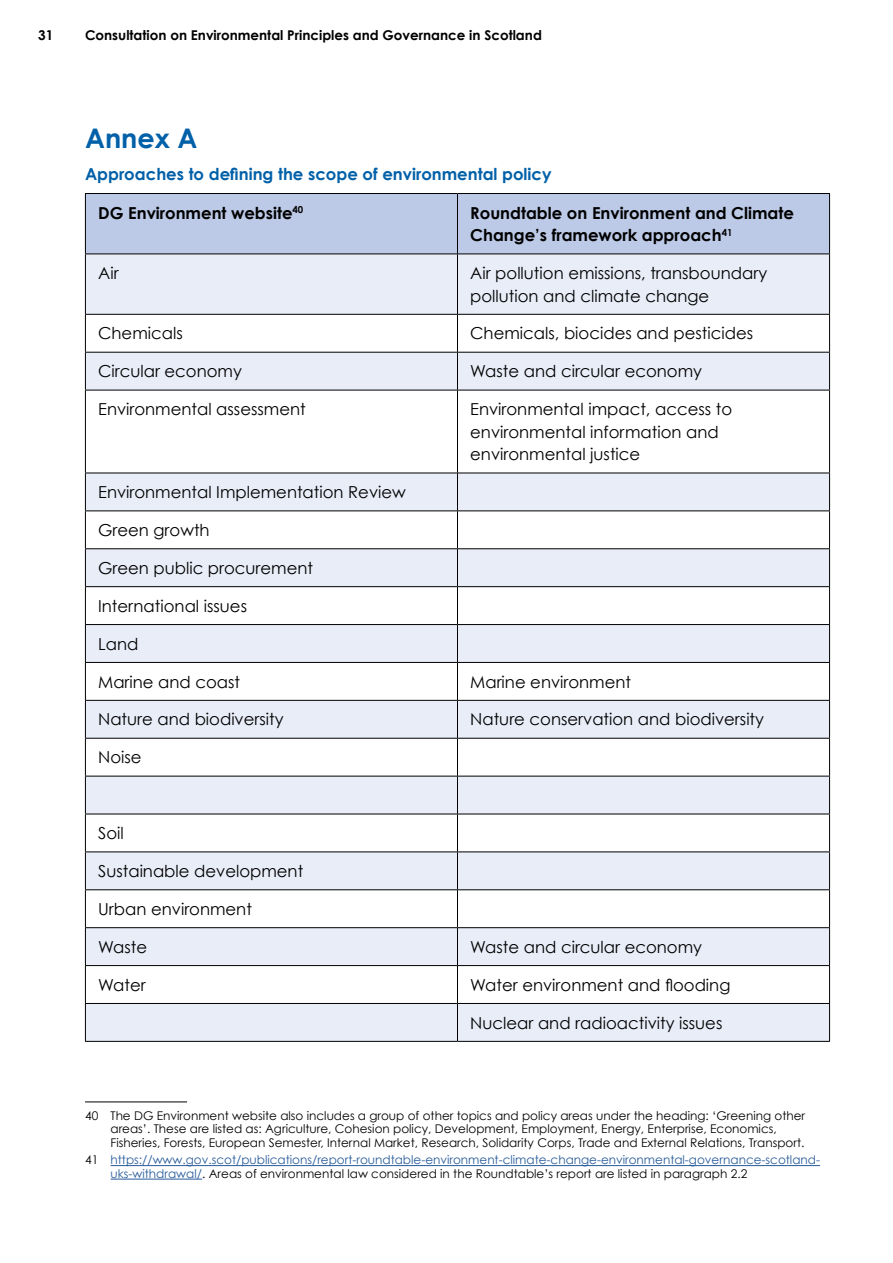
<style>
.page{position:relative;width:893px;height:1263px;background:#fff}
.page>*{position:absolute;margin:0;border:0;box-sizing:border-box;transform-origin:0 0}
.t1{font:700 27px "Century Gothic";color:#0060a8}
.t2{font:16.5px/22.5px "Century Gothic";color:#000}
.t3{font:700 16.5px/22.5px "Century Gothic";color:#000}
.t4{font:700 16.5px "Century Gothic";color:#0060a8}
.t5{font:700 13.5px "Century Gothic";color:#000}
.t6{font:12px/13.5px "Century Gothic";color:#000}
.t7{font:12px/13.5px "Century Gothic";color:#275b9b}
.s1{color:#000}
</style>
<div class="page">
<div style="left:86px;top:194px;width:743px;height:60px;background:#bccae7"></div>
<div style="left:86px;top:255px;width:743px;height:786px;background:#e9edf8"></div>
<svg style="left:86px;top:315px;width:743px;height:688px"></svg>
<hr style="left:85px;top:193px;width:372px;height:1px;background:#000">
<hr style="left:85px;top:194px;width:1px;height:60px;background:#000">
<hr style="left:457px;top:193px;width:373px;height:1px;background:#000">
<hr style="left:457px;top:194px;width:1px;height:60px;background:#000">
<hr style="left:829px;top:194px;width:1px;height:60px;background:#000">
<hr style="left:85px;top:254px;width:372px;height:1px;background:#000">
<hr style="left:85px;top:254px;width:1px;height:60px;background:#000">
<hr style="left:457px;top:254px;width:373px;height:1px;background:#000">
<hr style="left:457px;top:254px;width:1px;height:60px;background:#000">
<hr style="left:829px;top:254px;width:1px;height:60px;background:#000">
<hr style="left:85px;top:314px;width:372px;height:1px;background:#000">
<hr style="left:85px;top:315px;width:1px;height:37px;background:#000">
<hr style="left:457px;top:314px;width:373px;height:1px;background:#000">
<hr style="left:457px;top:315px;width:1px;height:37px;background:#000">
<hr style="left:829px;top:315px;width:1px;height:37px;background:#000">
<hr style="left:85px;top:352px;width:372px;height:1px;background:#000">
<hr style="left:85px;top:353px;width:1px;height:37px;background:#000">
<hr style="left:457px;top:352px;width:373px;height:1px;background:#000">
<hr style="left:457px;top:353px;width:1px;height:37px;background:#000">
<hr style="left:829px;top:353px;width:1px;height:37px;background:#000">
<hr style="left:85px;top:390px;width:372px;height:1px;background:#000">
<hr style="left:85px;top:390px;width:1px;height:83px;background:#000">
<hr style="left:457px;top:390px;width:373px;height:1px;background:#000">
<hr style="left:457px;top:390px;width:1px;height:83px;background:#000">
<hr style="left:829px;top:390px;width:1px;height:83px;background:#000">
<hr style="left:85px;top:473px;width:372px;height:1px;background:#000">
<hr style="left:85px;top:473px;width:1px;height:37px;background:#000">
<hr style="left:457px;top:473px;width:373px;height:1px;background:#000">
<hr style="left:457px;top:473px;width:1px;height:37px;background:#000">
<hr style="left:829px;top:473px;width:1px;height:37px;background:#000">
<hr style="left:85px;top:510px;width:372px;height:1px;background:#000">
<hr style="left:85px;top:511px;width:1px;height:37px;background:#000">
<hr style="left:457px;top:510px;width:373px;height:1px;background:#000">
<hr style="left:457px;top:511px;width:1px;height:37px;background:#000">
<hr style="left:829px;top:511px;width:1px;height:37px;background:#000">
<hr style="left:85px;top:548px;width:372px;height:1px;background:#000">
<hr style="left:85px;top:549px;width:1px;height:37px;background:#000">
<hr style="left:457px;top:548px;width:373px;height:1px;background:#000">
<hr style="left:457px;top:549px;width:1px;height:37px;background:#000">
<hr style="left:829px;top:549px;width:1px;height:37px;background:#000">
<hr style="left:85px;top:586px;width:372px;height:1px;background:#000">
<hr style="left:85px;top:587px;width:1px;height:37px;background:#000">
<hr style="left:457px;top:586px;width:373px;height:1px;background:#000">
<hr style="left:457px;top:587px;width:1px;height:37px;background:#000">
<hr style="left:829px;top:587px;width:1px;height:37px;background:#000">
<hr style="left:85px;top:624px;width:372px;height:1px;background:#000">
<hr style="left:85px;top:625px;width:1px;height:37px;background:#000">
<hr style="left:457px;top:624px;width:373px;height:1px;background:#000">
<hr style="left:457px;top:625px;width:1px;height:37px;background:#000">
<hr style="left:829px;top:625px;width:1px;height:37px;background:#000">
<hr style="left:85px;top:662px;width:372px;height:1px;background:#000">
<hr style="left:85px;top:663px;width:1px;height:37px;background:#000">
<hr style="left:457px;top:662px;width:373px;height:1px;background:#000">
<hr style="left:457px;top:663px;width:1px;height:37px;background:#000">
<hr style="left:829px;top:663px;width:1px;height:37px;background:#000">
<hr style="left:85px;top:700px;width:372px;height:1px;background:#000">
<hr style="left:85px;top:701px;width:1px;height:37px;background:#000">
<hr style="left:457px;top:700px;width:373px;height:1px;background:#000">
<hr style="left:457px;top:701px;width:1px;height:37px;background:#000">
<hr style="left:829px;top:701px;width:1px;height:37px;background:#000">
<hr style="left:85px;top:738px;width:372px;height:1px;background:#000">
<hr style="left:85px;top:739px;width:1px;height:37px;background:#000">
<hr style="left:457px;top:738px;width:373px;height:1px;background:#000">
<hr style="left:457px;top:739px;width:1px;height:37px;background:#000">
<hr style="left:829px;top:739px;width:1px;height:37px;background:#000">
<hr style="left:85px;top:776px;width:372px;height:1px;background:#000">
<hr style="left:85px;top:776px;width:1px;height:38px;background:#000">
<hr style="left:457px;top:776px;width:373px;height:1px;background:#000">
<hr style="left:457px;top:776px;width:1px;height:38px;background:#000">
<hr style="left:829px;top:776px;width:1px;height:38px;background:#000">
<hr style="left:85px;top:814px;width:372px;height:1px;background:#000">
<hr style="left:85px;top:814px;width:1px;height:37px;background:#000">
<hr style="left:457px;top:814px;width:373px;height:1px;background:#000">
<hr style="left:457px;top:814px;width:1px;height:37px;background:#000">
<hr style="left:829px;top:814px;width:1px;height:37px;background:#000">
<hr style="left:85px;top:851px;width:372px;height:1px;background:#000">
<hr style="left:85px;top:852px;width:1px;height:37px;background:#000">
<hr style="left:457px;top:851px;width:373px;height:1px;background:#000">
<hr style="left:457px;top:852px;width:1px;height:37px;background:#000">
<hr style="left:829px;top:852px;width:1px;height:37px;background:#000">
<hr style="left:85px;top:889px;width:372px;height:1px;background:#000">
<hr style="left:85px;top:890px;width:1px;height:37px;background:#000">
<hr style="left:457px;top:889px;width:373px;height:1px;background:#000">
<hr style="left:457px;top:890px;width:1px;height:37px;background:#000">
<hr style="left:829px;top:890px;width:1px;height:37px;background:#000">
<hr style="left:85px;top:927px;width:372px;height:1px;background:#000">
<hr style="left:85px;top:928px;width:1px;height:37px;background:#000">
<hr style="left:457px;top:927px;width:373px;height:1px;background:#000">
<hr style="left:457px;top:928px;width:1px;height:37px;background:#000">
<hr style="left:829px;top:928px;width:1px;height:37px;background:#000">
<hr style="left:85px;top:965px;width:372px;height:1px;background:#000">
<hr style="left:85px;top:966px;width:1px;height:37px;background:#000">
<hr style="left:457px;top:965px;width:373px;height:1px;background:#000">
<hr style="left:457px;top:966px;width:1px;height:37px;background:#000">
<hr style="left:829px;top:966px;width:1px;height:37px;background:#000">
<hr style="left:85px;top:1003px;width:372px;height:1px;background:#000">
<hr style="left:85px;top:1004px;width:1px;height:37px;background:#000">
<hr style="left:457px;top:1003px;width:373px;height:1px;background:#000">
<hr style="left:457px;top:1004px;width:1px;height:37px;background:#000">
<hr style="left:829px;top:1004px;width:1px;height:37px;background:#000">
<hr style="left:85px;top:1041px;width:372px;height:1px;background:#000">
<hr style="left:457px;top:1041px;width:373px;height:1px;background:#000">
<hr style="left:85px;top:1101px;width:102px;height:1px;background:#000">
<hr style="left:111px;top:1165px;width:709px;height:1px;background:#275b9b">
<hr style="left:111px;top:1179px;width:91px;height:1px;background:#275b9b">
<p class="t5" style="left:38px;top:26px;width:17px">31</p>
<p class="t5" style="left:85px;top:26px;width:458px">Consultation on Environmental Principles and Governance in Scotland</p>
<h1 class="t1" style="left:85px;top:121px;width:114px">Annex A</h1>
<p class="t4" style="left:85px;top:164px;width:468px">Approaches to defining the scope of environmental policy</p>
<p class="t3" style="left:98px;top:201px;width:207px">DG Environment website<sup>40</sup></p>
<p class="t3" style="left:470px;top:201px;width:325px">Roundtable on Environment and Climate<br>Change’s framework approach<sup>41</sup></p>
<p class="t2" style="left:98px;top:262px;width:22px">Air</p>
<p class="t2" style="left:470px;top:262px;width:298px">Air pollution emissions, transboundary pollution and climate change</p>
<p class="t2" style="left:98px;top:322px;width:86px">Chemicals</p>
<p class="t2" style="left:470px;top:322px;width:284px">Chemicals, biocides and pesticides</p>
<p class="t2" style="left:98px;top:360px;width:145px">Circular economy</p>
<p class="t2" style="left:470px;top:360px;width:233px">Waste and circular economy</p>
<p class="t2" style="left:98px;top:398px;width:209px">Environmental assessment</p>
<p class="t2" style="left:470px;top:398px;width:263px">Environmental impact, access to environmental information and environmental justice</p>
<p class="t2" style="left:98px;top:481px;width:309px">Environmental Implementation Review</p>
<p class="t2" style="left:98px;top:519px;width:113px">Green growth</p>
<p class="t2" style="left:98px;top:556px;width:216px">Green public procurement</p>
<p class="t2" style="left:98px;top:594px;width:150px">International issues</p>
<p class="t2" style="left:98px;top:632px;width:42px">Land</p>
<p class="t2" style="left:98px;top:670px;width:144px">Marine and coast</p>
<p class="t2" style="left:470px;top:670px;width:162px">Marine environment</p>
<p class="t2" style="left:98px;top:708px;width:187px">Nature and biodiversity</p>
<p class="t2" style="left:470px;top:708px;width:295px">Nature conservation and biodiversity</p>
<p class="t2" style="left:98px;top:746px;width:45px">Noise</p>
<p class="t2" style="left:98px;top:822px;width:27px">Soil</p>
<p class="t2" style="left:98px;top:859px;width:207px">Sustainable development</p>
<p class="t2" style="left:98px;top:897px;width:155px">Urban environment</p>
<p class="t2" style="left:98px;top:935px;width:51px">Waste</p>
<p class="t2" style="left:470px;top:935px;width:233px">Waste and circular economy</p>
<p class="t2" style="left:98px;top:973px;width:49px">Water</p>
<p class="t2" style="left:470px;top:973px;width:262px">Water environment and flooding</p>
<p class="t2" style="left:470px;top:1011px;width:254px">Nuclear and radioactivity issues</p>
<p class="t6" style="left:111px;top:1108px;width:696px;text-indent:-26px">40 The DG Environment website also includes a group of other topics and policy areas under the heading: ‘Greening other areas’. These are listed as: Agriculture, Cohesion policy, Development, Employment, Energy, Enterprise, Economics,<br>Fisheries, Forests, European Semester, Internal Market, Research, Solidarity Corps, Trade and External Relations, Transport.</p>
<p class="t7" style="left:111px;top:1153px;width:711px;text-indent:-26px"><span class="s1">41</span> https://www.gov.scot/publications/report-roundtable-environment-climate-change-environmental-governance-scotland&shy;uks-withdrawal/<span class="s1">. Areas of environmental law considered in the Roundtable’s report are listed in paragraph 2.2</span></p>
</div>
